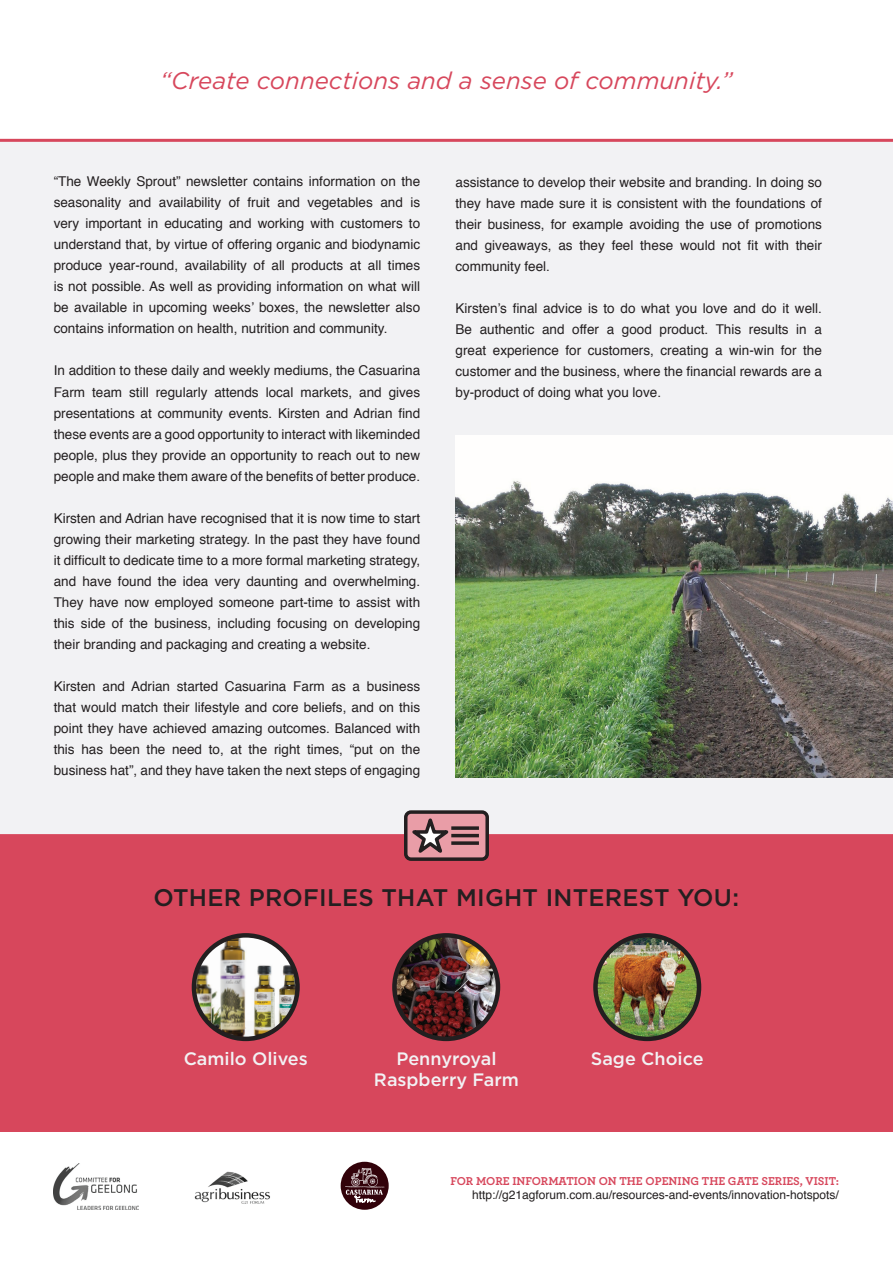
<style>
.page{position:relative;width:893px;height:1263px;background:#fff}
.page>*{position:absolute;margin:0;border:0;box-sizing:border-box;transform-origin:0 0}
.t1{font:italic 24px "Gotham";color:#d7475c}
.t2{font:500 24px "Gotham";letter-spacing:.01em;color:#231f20}
.t3{font:500 18px "Gotham";color:#f2f2f4}
.t4{font:13.5px/21px "Helvetica";color:#231f20;text-align:justify}
.t5{font:12px "Helvetica";color:#231f20}
.t6{font:700 12px "Archer";color:#d7475c}
</style>
<div class="page">
<div style="left:0;top:139px;width:893px;height:697px;background:#f2f2f4"></div>
<div style="left:341px;top:1162px;width:48px;height:48px;background:#32020a;border-radius:50%"></div>
<svg style="left:345px;top:1168px;width:39px;height:34px"></svg>
<img style="left:194px;top:1171px;width:76px;height:33px">
<img style="left:54px;top:1163px;width:85px;height:46px">
<div style="left:0;top:836px;width:893px;height:295px;background:#d7475c"></div>
<div style="left:406px;top:812px;width:81px;height:47px;background:#e99da7;border-radius:5px"></div>
<div style="left:404px;top:810px;width:85px;height:51px;border:3px solid #231f20;border-radius:5px"></div>
<svg style="left:403px;top:816px;width:54px;height:44px"></svg>
<svg style="left:451px;top:826px;width:28px;height:4px"></svg>
<hr style="left:451px;top:834px;width:28px;height:3px;background:#231f20">
<svg style="left:451px;top:841px;width:28px;height:4px"></svg>
<img style="left:394px;top:935px;width:104px;height:104px;border-radius:52px">
<div style="left:392px;top:933px;width:108px;height:108px;border:4px solid #231f20;border-radius:50%"></div>
<img style="left:595px;top:935px;width:104px;height:103px">
<div style="left:593px;top:933px;width:108px;height:108px;border:4px solid #231f20;border-radius:50%"></div>
<img style="left:455px;top:436px;width:438px;height:341px">
<img style="left:194px;top:935px;width:103px;height:104px;border-radius:52px">
<div style="left:192px;top:933px;width:108px;height:108px;border:4px solid #231f20;border-radius:50%"></div>
<h1 class="t1" style="left:160px;top:65px;width:574px">“Create connections and a sense of community.”</h1>
<p class="t4" style="left:54px;top:172px;width:368px">“The Weekly Sprout” newsletter contains information on the seasonality and availability of fruit and vegetables and is very important in educating and working with customers to understand that, by virtue of offering organic and biodynamic produce year-round, availability of all products at all times is not possible. As well as providing information on what will be available in upcoming weeks’ boxes, the newsletter also contains information on health, nutrition and community.</p>
<p class="t4" style="left:54px;top:361px;width:368px">In addition to these daily and weekly mediums, the Casuarina Farm team still regularly attends local markets, and gives presentations at community events. Kirsten and Adrian find these events are a good opportunity to interact with likeminded people, plus they provide an opportunity to reach out to new people and make them aware of the benefits of better produce.</p>
<p class="t4" style="left:54px;top:508px;width:368px">Kirsten and Adrian have recognised that it is now time to start growing their marketing strategy. In the past they have found it difficult to dedicate time to a more formal marketing strategy, and have found the idea very daunting and overwhelming.<br>They have now employed someone part-time to assist with this side of the business, including focusing on developing their branding and packaging and creating a website.</p>
<p class="t4" style="left:54px;top:676px;width:368px">Kirsten and Adrian started Casuarina Farm as a business that would match their lifestyle and core beliefs, and on this point they have achieved amazing outcomes. Balanced with this has been the need to, at the right times, “put on the business hat”, and they have taken the next steps of engaging</p>
<p class="t4" style="left:455px;top:172px;width:368px">assistance to develop their website and branding. In doing so they have made sure it is consistent with the foundations of their business, for example avoiding the use of promotions and giveaways, as they feel these would not fit with their community feel.</p>
<p class="t4" style="left:455px;top:298px;width:368px">Kirsten’s final advice is to do what you love and do it well.<br>Be authentic and offer a good product. This results in a great experience for customers, creating a win-win for the customer and the business, where the financial rewards are a by-product of doing what you love.</p>
<h1 class="t2" style="left:153px;top:881px;width:587px">OTHER PROFILES THAT MIGHT INTEREST YOU:</h1>
<h2 class="t3" style="left:184px;top:1046px;width:126px">Camilo Olives</h2>
<h2 class="t3" style="left:396px;top:1046px;width:101px">Pennyroyal</h2>
<h2 class="t3" style="left:591px;top:1046px;width:114px">Sage Choice</h2>
<h2 class="t3" style="left:374px;top:1067px;width:147px">Raspberry Farm</h2>
<p class="t6" style="left:450px;top:1171px;width:390px">FOR MORE INFORMATION ON THE OPENING THE GATE SERIES, VISIT:</p>
<p class="t5" style="left:472px;top:1185px;width:368px">http://g21agforum.com.au/resources-and-events/innovation-hotspots/</p>
</div>
